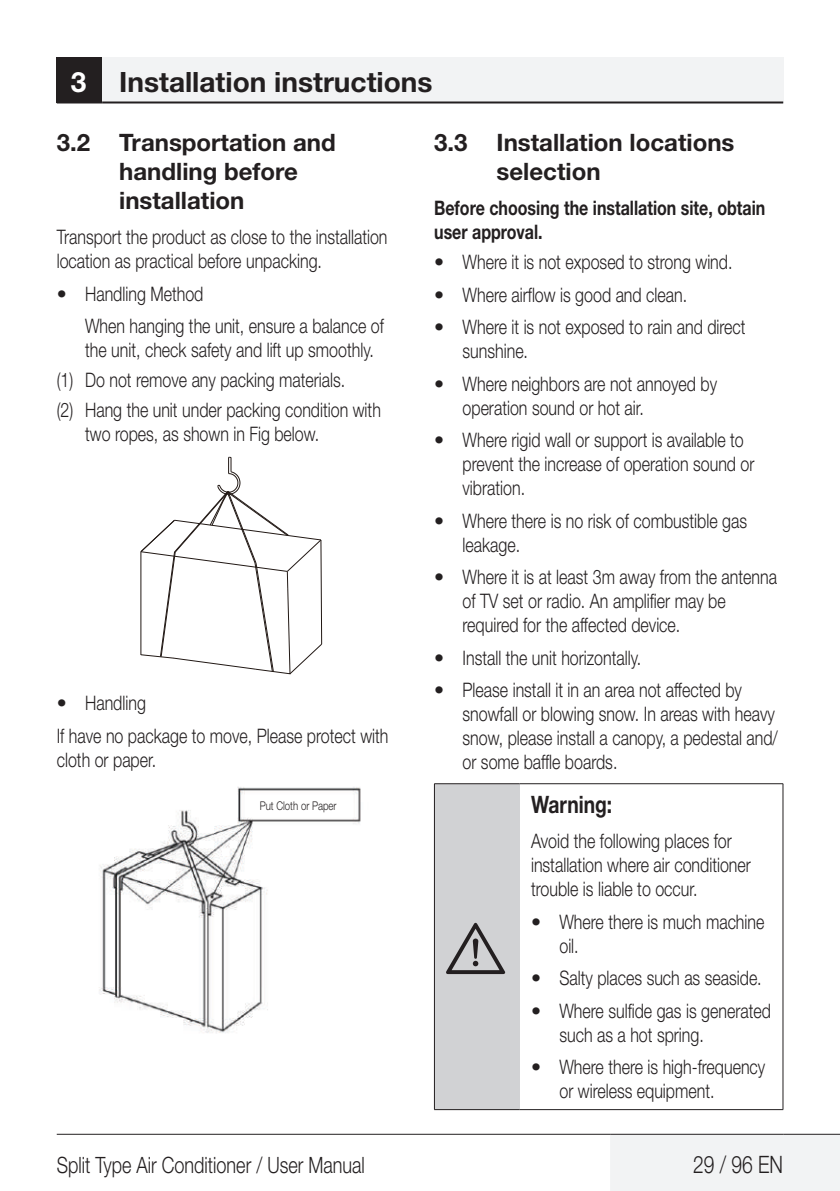
<style>
.page{position:relative;width:840px;height:1191px;background:#fff}
.page>*{position:absolute;margin:0;border:0;box-sizing:border-box;transform-origin:0 0}
.t1{font:64px "ZIWARNUN";color:#231f20}
.t2{font:700 28px "Helvetica Neue LT Pro";color:#231f20}
.t3{font:700 24px/28.8px "Helvetica Neue LT Pro";color:#231f20}
.t4{font:700 24px "Helvetica Neue LT Pro";color:#231f20;scale:.8 1}
.t5{font:300 24px "Helvetica Neue LT Pro";color:#231f20;scale:.8 1}
.t6{font:300 22.4px "Helvetica Neue LT Pro";color:#231f20;scale:.8 1}
.t7{font:300 20px/24px "Helvetica Neue LT Pro";color:#231f20}
.t8{font:300 20px/24px "Helvetica Neue LT Pro";color:#231f20;scale:.8 1}
.t9{font:700 20px/24px "Helvetica Neue LT Pro";color:#231f20;scale:.8 1}
.t10{font:300 12px "Helvetica Neue LT Pro";color:#231f20;scale:.8 1}
.s1{color:#fff}
</style>
<div class="page">
<div style="left:57px;top:57px;width:45px;height:45px;background:#231f20"></div>
<div style="left:102px;top:57px;width:680px;height:45px;background:#f2f3f4"></div>
<hr style="left:57px;top:101px;width:45px;height:2px;background:#231f20">
<hr style="left:102px;top:101px;width:680px;height:2px;background:#231f20">
<div style="left:609px;top:1134px;width:230px;height:57px;background:#f2f3f4"></div>
<hr style="left:57px;top:1133px;width:552px;height:1px;background:#231f20">
<hr style="left:609px;top:1133px;width:173px;height:1px;background:#231f20">
<hr style="left:782px;top:1133px;width:57px;height:1px;background:#231f20">
<svg style="left:140px;top:457px;width:182px;height:217px"></svg>
<img style="left:99px;top:787px;width:262px;height:246px">
<div style="left:434px;top:783px;width:85px;height:326px;background:#d1d2d4"></div>
<hr style="left:519px;top:783px;width:263px;height:1px;background:#231f20">
<hr style="left:782px;top:784px;width:1px;height:325px;background:#231f20">
<hr style="left:519px;top:1109px;width:263px;height:1px;background:#231f20">
<hr style="left:434px;top:783px;width:85px;height:1px;background:#231f20">
<hr style="left:434px;top:784px;width:1px;height:325px;background:#231f20">
<hr style="left:434px;top:1109px;width:85px;height:1px;background:#231f20">
<h2 class="t2" style="left:71px;top:64px;width:363px"><span class="s1">3</span> Installation instructions</h2>
<p class="t3" style="left:119px;top:128px;width:218px;text-indent:-62px">3.2 Transportation and handling before installation</p>
<p class="t8" style="left:57px;top:225px;width:415px">Transport the product as close to the installation location as practical before unpacking.</p>
<p class="t7" style="left:85px;top:277px;width:300px;line-height:32.6px;text-indent:-28px">• Handling Method<br>When hanging the unit, ensure a balance of</p>
<p class="t8" style="left:57px;top:335px;width:406px;line-height:29.6px;text-indent:28px">the unit, check safety and lift up smoothly. (1) Do not remove any packing materials.<br>(2) Hang the unit under packing condition with</p>
<p class="t8" style="left:85px;top:421px;width:294px">two ropes, as shown in Fig below.</p>
<p class="t7" style="left:57px;top:686px;width:333px;line-height:32.6px">• Handling<br>If have no package to move, Please protect with</p>
<p class="t8" style="left:57px;top:747px;width:126px">cloth or paper.</p>
<p class="t10" style="left:259px;top:798px;width:98px">Put Cloth or Paper</p>
<p class="t3" style="left:496px;top:128px;width:239px;text-indent:-62px">3.3 Installation locations selection</p>
<p class="t9" style="left:434px;top:196px;width:415px">Before choosing the installation site, obtain user approval.</p>
<p class="t7" style="left:434px;top:249px;width:300px">• Where it is not exposed to strong wind.</p>
<p class="t7" style="left:434px;top:282px;width:254px">• Where airflow is good and clean.</p>
<p class="t7" style="left:462px;top:314px;width:284px;text-indent:-28px">• Where it is not exposed to rain and direct sunshine.</p>
<p class="t7" style="left:462px;top:371px;width:256px;text-indent:-28px">• Where neighbors are not annoyed by operation sound or hot air.</p>
<p class="t7" style="left:462px;top:427px;width:293px;text-indent:-28px">• Where rigid wall or support is available to prevent the increase of operation sound or vibration.</p>
<p class="t7" style="left:462px;top:508px;width:286px;text-indent:-28px">• Where there is no risk of combustible gas leakage.</p>
<p class="t7" style="left:462px;top:564px;width:316px;text-indent:-28px">• Where it is at least 3m away from the antenna of TV set or radio. An amplifier may be required for the affected device.</p>
<p class="t7" style="left:434px;top:645px;width:208px">• Install the unit horizontally.</p>
<p class="t7" style="left:462px;top:677px;width:317px;text-indent:-28px">• Please install it in an area not affected by snowfall or blowing snow. In areas with heavy snow, please install a canopy, a pedestal and/ or some baffle boards.</p>
<h1 class="t1" style="left:446px;top:914px;width:63px">A</h1>
<p class="t4" style="left:530px;top:789px;width:103px">Warning:</p>
<p class="t8" style="left:530px;top:828px;width:276px">Avoid the following places for installation where air conditioner trouble is liable to occur.</p>
<p class="t7" style="left:559px;top:909px;width:206px;text-indent:-28px">• Where there is much machine oil.</p>
<p class="t7" style="left:530px;top:965px;width:232px">• Salty places such as seaside.</p>
<p class="t7" style="left:559px;top:998px;width:213px;text-indent:-28px">• Where sulfide gas is generated such as a hot spring.</p>
<p class="t7" style="left:559px;top:1054px;width:207px;text-indent:-28px">• Where there is high-frequency or wireless equipment.</p>
<p class="t6" style="left:57px;top:1150px;width:386px">Split Type Air Conditioner / User Manual</p>
<p class="t5" style="left:692px;top:1150px;width:114px">29 / 96 EN</p>
</div>
